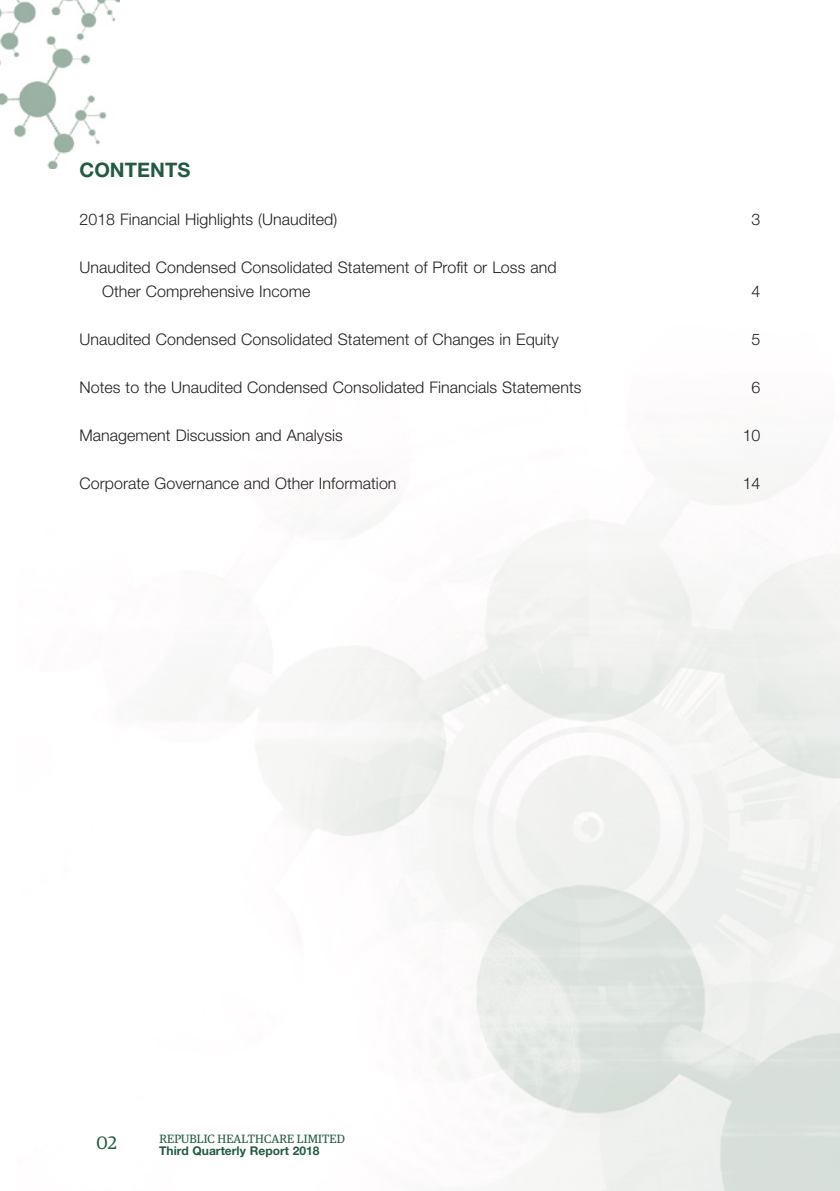
<style>
.page{position:relative;width:840px;height:1191px;background:#fff}
.page>*{position:absolute;margin:0;border:0;box-sizing:border-box;transform-origin:0 0}
.Heading_1{font:700 20px "Helvetica Neue LT Std";letter-spacing:.005em;color:#235a41}
.t1{font:18px "Guardian Egyp";color:#235a41}
.Body_Text{font:300 16px/24px "Helvetica Neue LT Std";letter-spacing:.005em;color:#231f20}
.t2{font:12px "Guardian Egyp";letter-spacing:.015em;color:#235a41}
.t3{font:700 12px "Helvetica Neue LT Std";letter-spacing:.005em;color:#235a41}
</style>
<div class="page">
<img style="left:0;top:0;width:119px;height:169px">
<p class="Heading_1" style="left:79px;top:157px;width:112px">CONTENTS</p>
<p class="Body_Text" style="left:79px;top:207px;width:259px">2018 Financial Highlights (Unaudited)</p>
<p class="Body_Text" style="left:751px;top:207px;width:10px">3</p>
<p class="Body_Text" style="left:102px;top:255px;width:455px;text-indent:-23px">Unaudited Condensed Consolidated Statement of Profit or Loss and<br>Other Comprehensive Income</p>
<p class="Body_Text" style="left:751px;top:279px;width:10px">4</p>
<p class="Body_Text" style="left:79px;top:327px;width:480px">Unaudited Condensed Consolidated Statement of Changes in Equity</p>
<p class="Body_Text" style="left:751px;top:327px;width:10px">5</p>
<p class="Body_Text" style="left:79px;top:375px;width:503px">Notes to the Unaudited Condensed Consolidated Financials Statements</p>
<p class="Body_Text" style="left:751px;top:375px;width:10px">6</p>
<p class="Body_Text" style="left:79px;top:423px;width:265px">Management Discussion and Analysis</p>
<p class="Body_Text" style="left:742px;top:423px;width:19px">10</p>
<p class="Body_Text" style="left:79px;top:471px;width:318px">Corporate Governance and Other Information</p>
<p class="Body_Text" style="left:742px;top:471px;width:19px">14</p>
<p class="t1" style="left:96px;top:1130px;width:22px">02</p>
<p class="t2" style="left:159px;top:1130px;width:187px">REPUBLIC HEALTHCARE LIMITED</p>
<p class="t3" style="left:159px;top:1143px;width:162px">Third Quarterly Report 2018</p>
</div>
